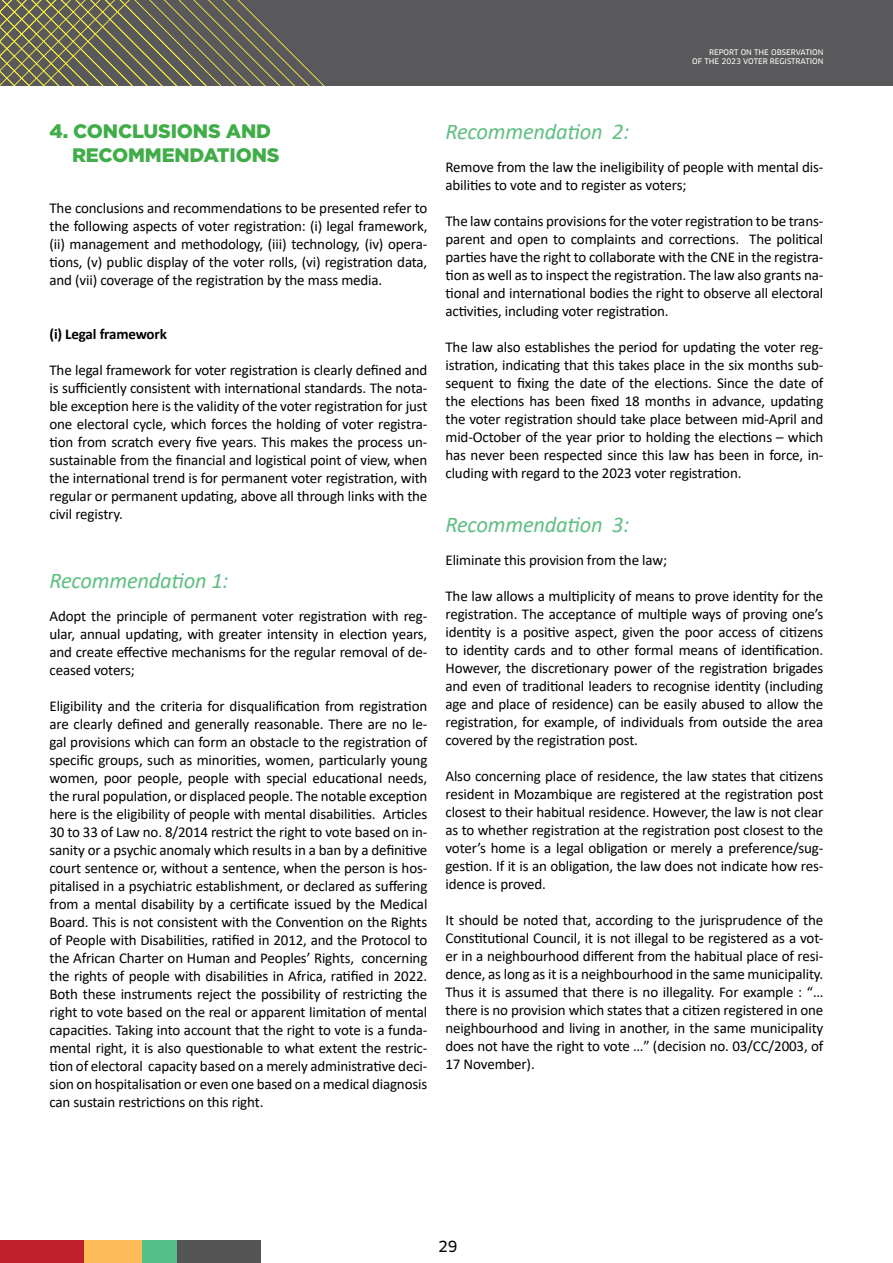
<style>
.page{position:relative;width:893px;height:1263px;background:#fff}
.page>*{position:absolute;margin:0;border:0;box-sizing:border-box;transform-origin:0 0}
.t1{font:italic 22.5px "Calibri";letter-spacing:-.01em;color:#5fbf82}
.t2{font:900 19.5px/24px "Gotham";letter-spacing:-.01em;color:#41ad49}
.t3{font:15px/18px "Calibri";letter-spacing:-.01em;color:#000;text-align:justify}
.t4{font:700 15px "Calibri";letter-spacing:-.01em;color:#000}
.t5{font:15px "Clan OT News";color:#000}
.t6{font:7.5px/9px "Clan OT News";color:#fff;text-align:right}
</style>
<div class="page">
<div style="left:0;top:0;width:893px;height:85px;background:#59595b"></div>
<svg style="left:0;top:0;width:324px;height:85px"></svg>
<div style="left:120px;top:1240px;width:83px;height:23px;background:#55be86"></div>
<div style="left:177px;top:1240px;width:84px;height:23px;background:#555"></div>
<div style="left:58px;top:1240px;width:84px;height:23px;background:#fdbb5a"></div>
<div style="left:0;top:1240px;width:84px;height:23px;background:#bd1f2d"></div>
<p class="t6" style="left:692px;top:48px;width:133px">REPORT ON THE OBSERVATION<br>OF THE 2023 VOTER REGISTRATION</p>
<h2 class="t2" style="left:72px;top:119px;width:209px;text-indent:-23px">4. CONCLUSIONS AND<br>RECOMMENDATIONS</h2>
<p class="t3" style="left:50px;top:198px;width:379px">The conclusions and recommendations to be presented refer to the following aspects of voter registration: (i) legal framework, (ii) management and methodology, (iii) technology, (iv) opera&shy;tions, (v) public display of the voter rolls, (vi) registration data, and (vii) coverage of the registration by the mass media.</p>
<p class="t4" style="left:50px;top:323px;width:119px">(i) Legal framework</p>
<p class="t3" style="left:50px;top:360px;width:379px">The legal framework for voter registration is clearly defined and is sufficiently consistent with international standards. The nota&shy;ble exception here is the validity of the voter registration for just one electoral cycle, which forces the holding of voter registra&shy;tion from scratch every five years. This makes the process un&shy;sustainable from the financial and logistical point of view, when the international trend is for permanent voter registration, with regular or permanent updating, above all through links with the civil registry.</p>
<h1 class="t1" style="left:50px;top:565px;width:181px">Recommendation 1:</h1>
<p class="t3" style="left:50px;top:606px;width:379px">Adopt the principle of permanent voter registration with reg&shy;ular, annual updating, with greater intensity in election years, and create effective mechanisms for the regular removal of de&shy;ceased voters;</p>
<p class="t3" style="left:50px;top:696px;width:379px">Eligibility and the criteria for disqualification from registration are clearly defined and generally reasonable. There are no le&shy;gal provisions which can form an obstacle to the registration of specific groups, such as minorities, women, particularly young women, poor people, people with special educational needs, the rural population, or displaced people. The notable exception here is the eligibility of people with mental disabilities. Articles 30 to 33 of Law no. 8/2014 restrict the right to vote based on in&shy;sanity or a psychic anomaly which results in a ban by a definitive court sentence or, without a sentence, when the person is hos&shy;pitalised in a psychiatric establishment, or declared as suffering from a mental disability by a certificate issued by the Medical Board. This is not consistent with the Convention on the Rights of People with Disabilities, ratified in 2012, and the Protocol to the African Charter on Human and Peoples’ Rights, concerning the rights of people with disabilities in Africa, ratified in 2022.<br>Both these instruments reject the possibility of restricting the right to vote based on the real or apparent limitation of mental capacities. Taking into account that the right to vote is a funda&shy;mental right, it is also questionable to what extent the restric&shy;tion of electoral capacity based on a merely administrative deci&shy;sion on hospitalisation or even one based on a medical diagnosis can sustain restrictions on this right.</p>
<h1 class="t1" style="left:445px;top:116px;width:185px">Recommendation 2:</h1>
<p class="t3" style="left:445px;top:158px;width:379px">Remove from the law the ineligibility of people with mental dis&shy;abilities to vote and to register as voters;</p>
<p class="t3" style="left:445px;top:212px;width:379px">The law contains provisions for the voter registration to be trans&shy;parent and open to complaints and corrections. The political parties have the right to collaborate with the CNE in the registra&shy;tion as well as to inspect the registration. The law also grants na&shy;tional and international bodies the right to observe all electoral activities, including voter registration.</p>
<p class="t3" style="left:445px;top:338px;width:379px">The law also establishes the period for updating the voter reg&shy;istration, indicating that this takes place in the six months sub&shy;sequent to fixing the date of the elections. Since the date of the elections has been fixed 18 months in advance, updating the voter registration should take place between mid-April and mid-October of the year prior to holding the elections – which has never been respected since this law has been in force, in&shy;cluding with regard to the 2023 voter registration.</p>
<h1 class="t1" style="left:445px;top:509px;width:185px">Recommendation 3:</h1>
<p class="t3" style="left:445px;top:551px;width:223px">Eliminate this provision from the law;</p>
<p class="t3" style="left:445px;top:587px;width:379px">The law allows a multiplicity of means to prove identity for the registration. The acceptance of multiple ways of proving one’s identity is a positive aspect, given the poor access of citizens to identity cards and to other formal means of identification.<br>However, the discretionary power of the registration brigades and even of traditional leaders to recognise identity (including age and place of residence) can be easily abused to allow the registration, for example, of individuals from outside the area covered by the registration post.</p>
<p class="t3" style="left:445px;top:767px;width:379px">Also concerning place of residence, the law states that citizens resident in Mozambique are registered at the registration post closest to their habitual residence. However, the law is not clear as to whether registration at the registration post closest to the voter’s home is a legal obligation or merely a preference/sug&shy;gestion. If it is an obligation, the law does not indicate how res&shy;idence is proved.</p>
<p class="t3" style="left:445px;top:911px;width:379px">It should be noted that, according to the jurisprudence of the Constitutional Council, it is not illegal to be registered as a vot&shy;er in a neighbourhood different from the habitual place of resi&shy;dence, as long as it is a neighbourhood in the same municipality.<br>Thus it is assumed that there is no illegality. For example : “… there is no provision which states that a citizen registered in one neighbourhood and living in another, in the same municipality does not have the right to vote …” (decision no. 03/CC/2003, of 17 November).</p>
<p class="t5" style="left:438px;top:1238px;width:21px">29</p>
</div>
